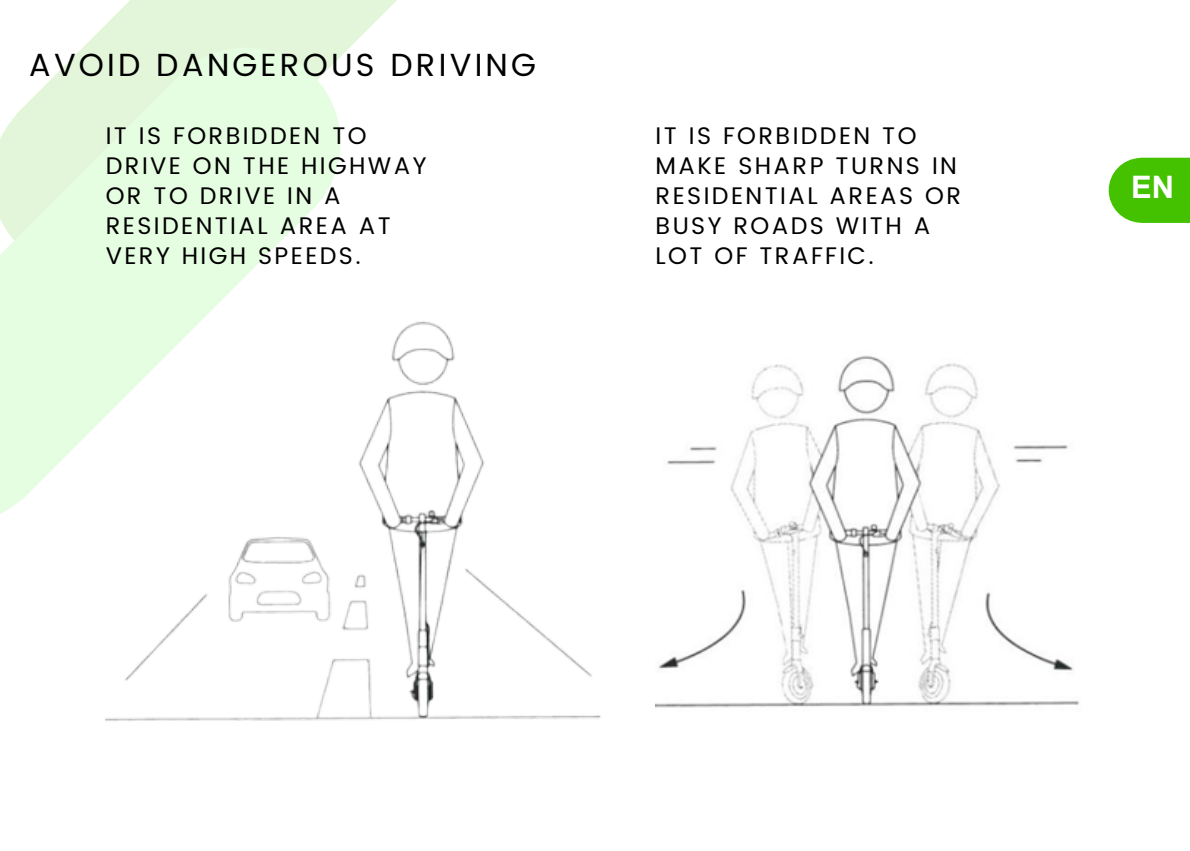
<style>
.page{position:relative;width:1190px;height:851px;background:#fff}
.page>*{position:absolute;margin:0;border:0;box-sizing:border-box;transform-origin:0 0}
.t1{font:32px "Poppins";letter-spacing:.1em;color:#000}
.t2{font:700 31px "Arial";color:#fff}
.t3{font:24px/30px "Poppins";letter-spacing:.1em;color:#000}
</style>
<div class="page">
<svg style="left:121px;top:0;width:276px;height:17px;fill:#e3f6da"></svg>
<svg style="left:0;top:9px;width:380px;height:505px;fill:#e5fde0"></svg>
<img style="left:106px;top:316px;width:495px;height:405px">
<img style="left:656px;top:355px;width:423px;height:353px">
<svg style="left:1109px;top:158px;width:81px;height:65px"></svg>
<h1 class="t1" style="left:29px;top:46px;width:509px">AVOID DANGEROUS DRIVING</h1>
<p class="t3" style="left:106px;top:121px;width:322px">IT IS FORBIDDEN TO<br>DRIVE ON THE HIGHWAY<br>OR TO DRIVE IN A<br>RESIDENTIAL AREA AT<br>VERY HIGH SPEEDS.</p>
<p class="t3" style="left:656px;top:121px;width:307px">IT IS FORBIDDEN TO<br>MAKE SHARP TURNS IN<br>RESIDENTIAL AREAS OR<br>BUSY ROADS WITH A<br>LOT OF TRAFFIC.</p>
<p class="t2" style="left:1131px;top:175px;width:45px">EN</p>
</div>
